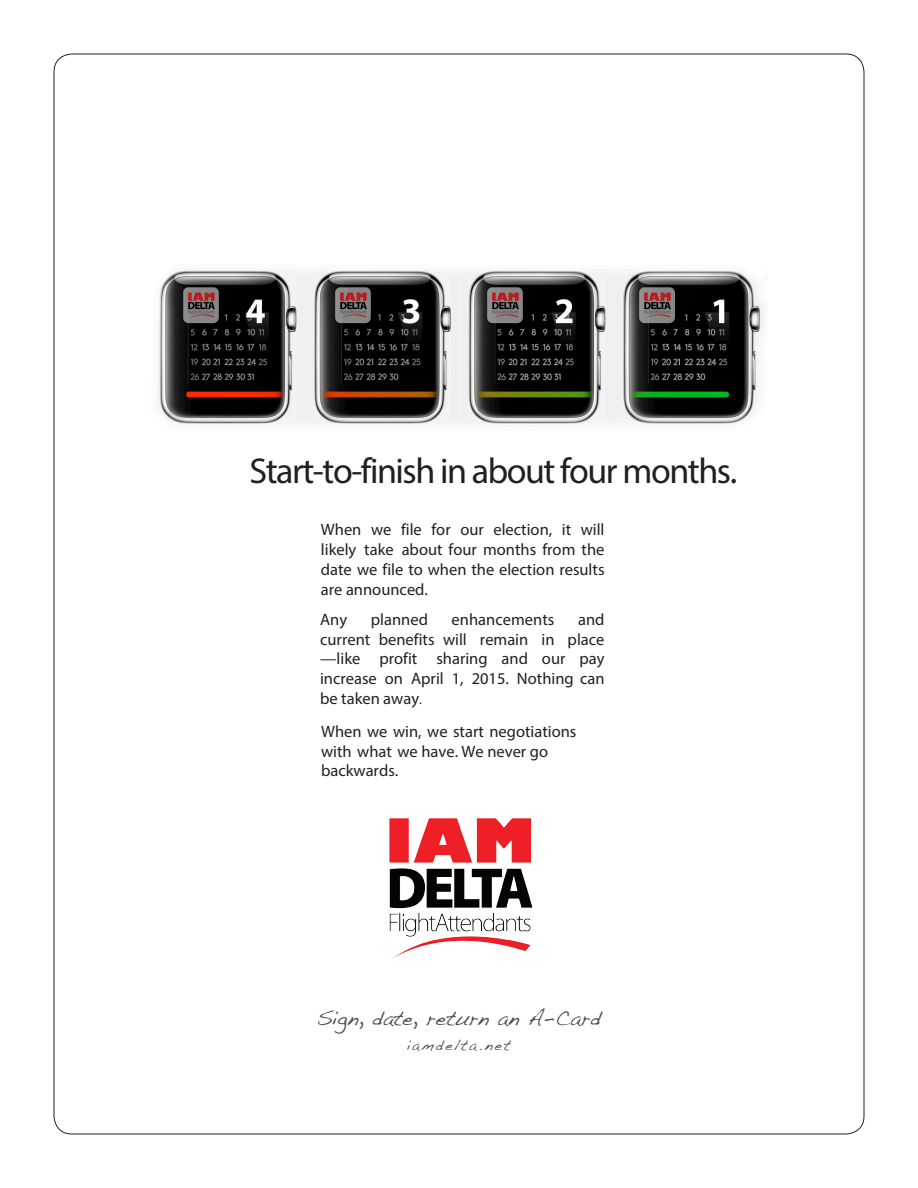
<style>
.page{position:relative;width:918px;height:1188px;background:#fff}
.page>*{position:absolute;margin:0;border:0;box-sizing:border-box;transform-origin:0 0}
.t1{font:36px "Myriad Pro";letter-spacing:-.04em;color:#231f20}
.t2{font:21px "Handwriting Dakota";color:#514a58}
.t3{font:16.5px/19.8px "Myriad Pro";color:#231f20;text-align:justify}
.t4{font:15px "Handwriting Dakota";letter-spacing:.12em;color:#514a58}
.s1{font-size:13.5px}
</style>
<div class="page">
<img style="left:158px;top:270px;width:606px;height:154px">
<img style="left:389px;top:818px;width:144px;height:142px">
<p class="t1" style="left:249px;top:449px;width:489px">Start-to-finish in about four months.</p>
<p class="t3" style="left:321px;top:519px;width:285px">When we file for our election, it will likely take about four months from the date we file to when the election results are announced.</p>
<p class="t3" style="left:320px;top:609px;width:29px">Any</p>
<p class="t3" style="left:371px;top:609px;width:59px">planned</p>
<p class="t3" style="left:452px;top:609px;width:104px">enhancements</p>
<p class="t3" style="left:320px;top:609px;width:286px;text-indent:258px">and current benefits will remain in place —like profit sharing and our pay increase on April 1, 2015. Nothing can be taken away<span class="s1">.</span></p>
<p class="t3" style="left:321px;top:721px;width:257px;text-align:left">When we win, we start negotiations with what we have. We never go backwards.</p>
<p class="t2" style="left:317px;top:1006px;width:286px">Sign, date, return an A-Card</p>
<p class="t4" style="left:407px;top:1036px;width:105px">iamdelta.net</p>
</div>
